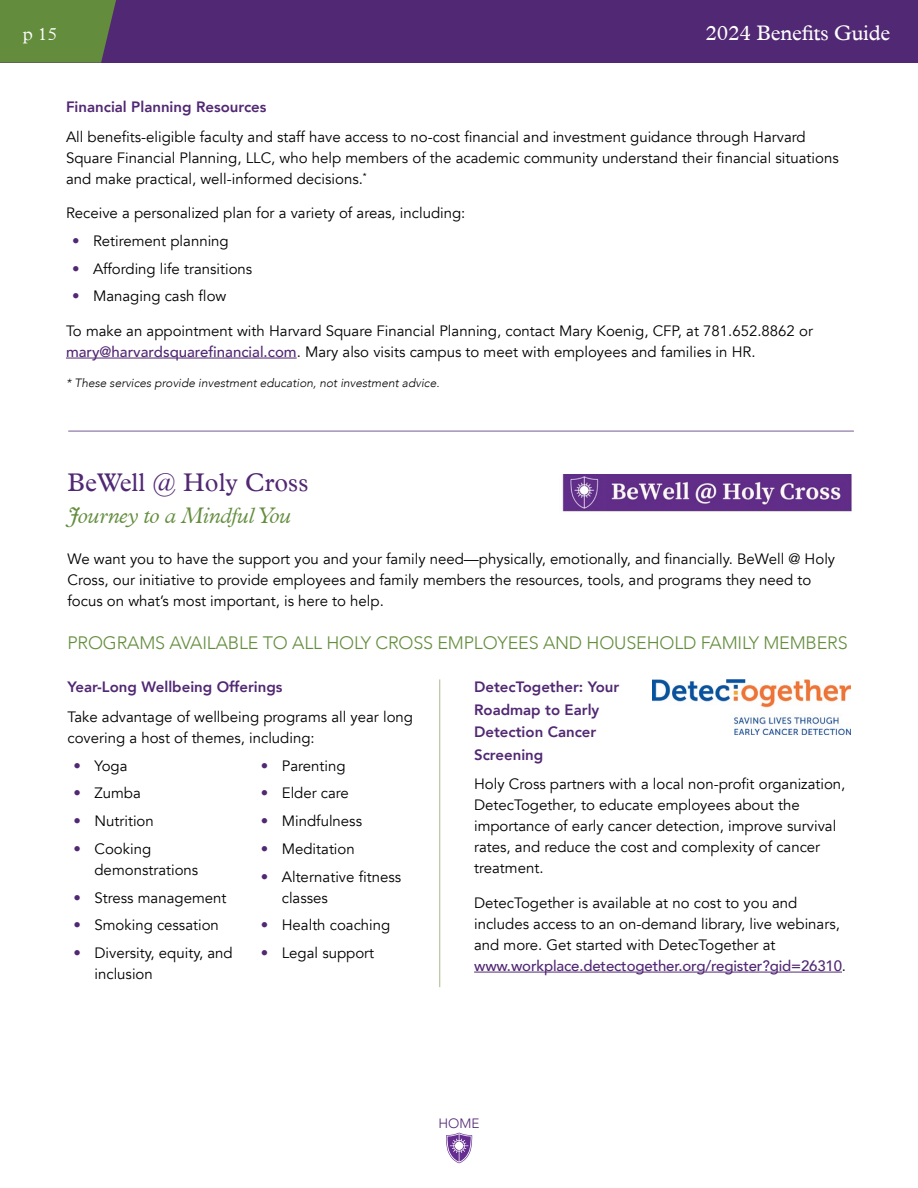
<style>
.page{position:relative;width:918px;height:1188px;background:#fff}
.page>*{position:absolute;margin:0;border:0;box-sizing:border-box;transform-origin:0 0}
.t1{font:25.5px "Plantin MT Pro";color:#512873}
.t2{font:italic 300 22.5px "Plantin MT Pro";letter-spacing:-.02em;color:#638d3d}
.t3{font:21px "Plantin MT Pro";letter-spacing:-.01em;color:#fff}
.t4{font:300 18px "Avenir";letter-spacing:-.01em;color:#638d3d}
.t5{font:300 18px "Plantin MT Pro";color:#fff}
.t6{font:15px/21px "Avenir";color:#000}
.t7{font:800 15px/22.5px "Avenir";color:#512873}
.t8{font:300 13.5px "Avenir";color:#512873}
.t9{font:italic 300 12px "Avenir";color:#000}
.s1{font-family:"Avenir LT Std";font-weight:800;color:#512873}
.s2{font-weight:500;color:#512873}
</style>
<div class="page">
<div style="left:0;top:0;width:918px;height:63px;background:#512873"></div>
<svg style="left:0;top:0;width:116px;height:63px;background:#618640"></svg>
<hr style="left:474px;top:972px;width:368px;height:1px;background:#512873">
<img style="left:562px;top:475px;width:290px;height:37px">
<img style="left:652px;top:679px;width:198px;height:56px">
<hr style="left:439px;top:679px;width:1px;height:308px;background:#a9b98c">
<hr style="left:66px;top:358px;width:231px;height:1px;background:#512873">
<hr style="left:68px;top:431px;width:786px;height:1px;background:#775b90">
<svg style="left:446px;top:1133px;width:27px;height:30px"></svg>
<p class="t5" style="left:23px;top:23px;width:36px">p 15</p>
<h3 class="t3" style="left:705px;top:20px;width:187px">2024 Benefits Guide</h3>
<p class="t7" style="left:66px;top:95px;width:202px">Financial Planning Resources</p>
<p class="t6" style="left:66px;top:126px;width:774px">All benefits-eligible faculty and staff have access to no-cost financial and investment guidance through Harvard<br>Square Financial Planning, LLC, who help members of the academic community understand their financial situations and make practical, well-informed decisions.<sup>*</sup></p>
<p class="t6" style="left:66px;top:203px;width:401px">Receive a personalized plan for a variety of areas, including:</p>
<p class="t6" style="left:72px;top:231px;width:158px"><span class="s1">•</span> Retirement planning</p>
<p class="t6" style="left:72px;top:258px;width:182px"><span class="s1">•</span> Affording life transitions</p>
<p class="t6" style="left:72px;top:286px;width:156px"><span class="s1">•</span> Managing cash flow</p>
<p class="t6" style="left:66px;top:321px;width:749px">To make an appointment with Harvard Square Financial Planning, contact Mary Koenig, CFP, at 781.652.8862 or <span class="s2">mary@harvardsquarefinancial.com</span>. Mary also visits campus to meet with employees and families in HR.</p>
<p class="t9" style="left:66px;top:376px;width:375px">* These services provide investment education, not investment advice.</p>
<h1 class="t1" style="left:68px;top:468px;width:242px">BeWell @ Holy Cross</h1>
<h2 class="t2" style="left:68px;top:503px;width:225px">Journey to a Mindful You</h2>
<p class="t6" style="left:68px;top:549px;width:769px">We want you to have the support you and your family need—physically, emotionally, and financially. BeWell @ Holy<br>Cross, our initiative to provide employees and family members the resources, tools, and programs they need to focus on what’s most important, is here to help.</p>
<p class="t4" style="left:68px;top:632px;width:782px">PROGRAMS AVAILABLE TO ALL HOLY CROSS EMPLOYEES AND HOUSEHOLD FAMILY MEMBERS</p>
<p class="t7" style="left:68px;top:676px;width:217px">Year-Long Wellbeing Offerings</p>
<p class="t6" style="left:68px;top:707px;width:347px">Take advantage of wellbeing programs all year long covering a host of themes, including:</p>
<p class="t6" style="left:74px;top:755px;width:56px"><span class="s1">•</span> Yoga</p>
<p class="t6" style="left:74px;top:783px;width:69px"><span class="s1">•</span> Zumba</p>
<p class="t6" style="left:74px;top:811px;width:82px"><span class="s1">•</span> Nutrition</p>
<p class="t6" style="left:94px;top:839px;width:105px;text-indent:-21px"><span class="s1">•</span> Cooking demonstrations</p>
<p class="t6" style="left:74px;top:887px;width:154px"><span class="s1">•</span> Stress management</p>
<p class="t6" style="left:74px;top:915px;width:147px"><span class="s1">•</span> Smoking cessation</p>
<p class="t6" style="left:94px;top:943px;width:140px;text-indent:-21px"><span class="s1">•</span> Diversity, equity, and inclusion</p>
<p class="t7" style="left:474px;top:676px;width:147px">DetecTogether: Your<br>Roadmap to Early<br>Detection Cancer<br>Screening</p>
<p class="t6" style="left:474px;top:774px;width:373px">Holy Cross partners with a local non-profit organization, DetecTogether, to educate employees about the importance of early cancer detection, improve survival rates, and reduce the cost and complexity of cancer treatment.</p>
<p class="t6" style="left:474px;top:893px;width:374px">DetecTogether is available at no cost to you and includes access to an on-demand library, live webinars, and more. Get started with DetecTogether at <span class="s2">www.workplace.detectogether.org/register?gid=26310</span>.</p>
<p class="t6" style="left:261px;top:755px;width:86px"><span class="s1">•</span> Parenting</p>
<p class="t6" style="left:261px;top:783px;width:90px"><span class="s1">•</span> Elder care</p>
<p class="t6" style="left:261px;top:811px;width:103px"><span class="s1">•</span> Mindfulness</p>
<p class="t6" style="left:261px;top:839px;width:96px"><span class="s1">•</span> Meditation</p>
<p class="t6" style="left:282px;top:866px;width:121px;text-indent:-21px"><span class="s1">•</span> Alternative fitness classes</p>
<p class="t6" style="left:261px;top:915px;width:131px"><span class="s1">•</span> Health coaching</p>
<p class="t6" style="left:261px;top:943px;width:115px"><span class="s1">•</span> Legal support</p>
<p class="t8" style="left:438px;top:1116px;width:43px">HOME</p>
</div>
